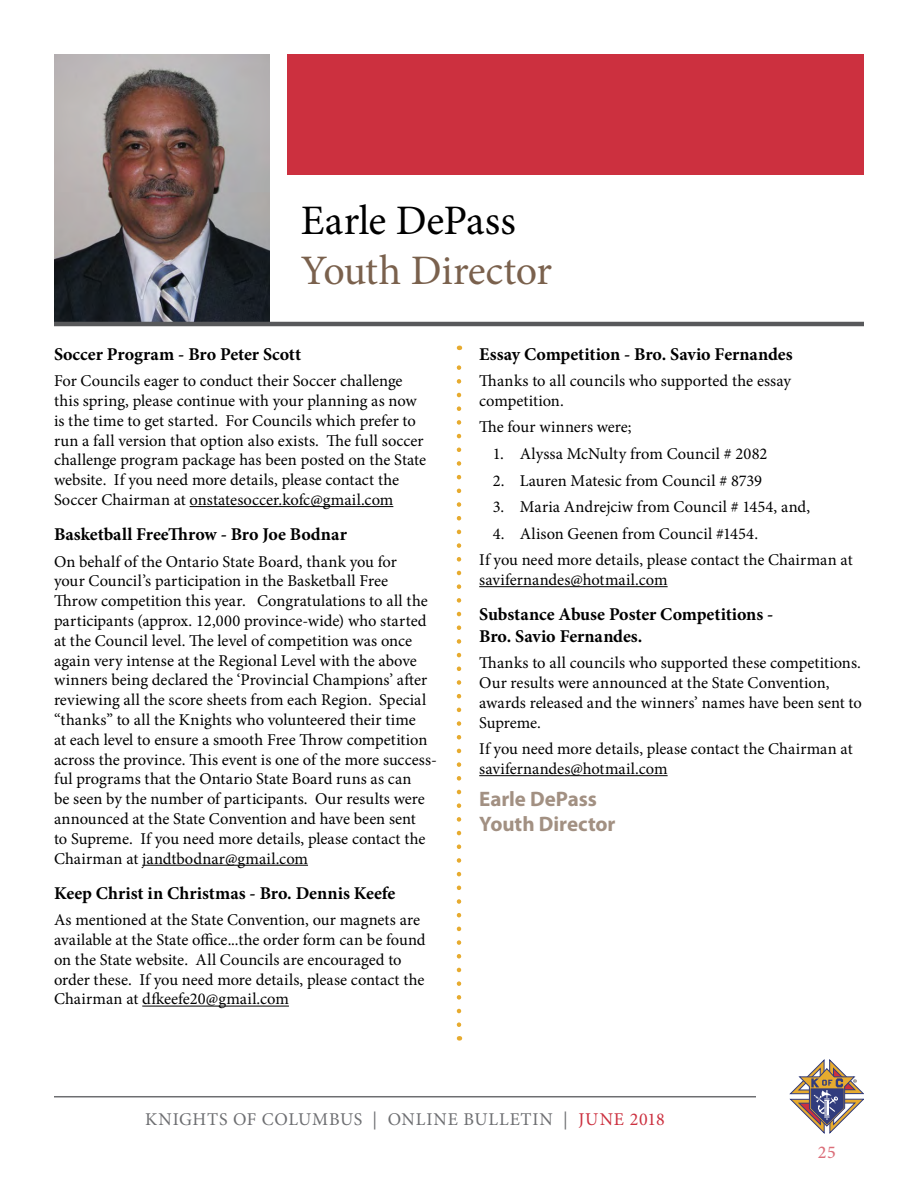
<style>
.page{position:relative;width:918px;height:1188px;background:#fff}
.page>*{position:absolute;margin:0;border:0;box-sizing:border-box;transform-origin:0 0}
.t1{font:42px "Minion Pro";letter-spacing:-.015em;color:#7a614d}
.t2{font:42px "Minion Pro";letter-spacing:-.01em;color:#000}
.t3{font:700 21px/25.2px "Myriad Pro";letter-spacing:-.005em;color:#a29082}
.t4{font:700 18px/21.6px "Minion Pro";letter-spacing:-.005em;color:#000}
.t5{font:18px "Minion Pro";letter-spacing:.045em;color:#6d6e71}
.t6{font:500 18px "Minion Pro";color:#db6e79}
.t7{font:16.5px/19.8px "Minion Pro";letter-spacing:.005em;color:#000}
.s1{color:#cc303f}
</style>
<div class="page">
<svg style="left:789px;top:1059px;width:75px;height:75px"></svg>
<hr style="left:54px;top:1096px;width:702px;height:1px;background:#6d6e71">
<svg style="left:457px;top:346px;width:4px;height:679px"></svg>
<div style="left:287px;top:54px;width:577px;height:121px;background:#cc303f"></div>
<img style="left:54px;top:54px;width:216px;height:268px">
<hr style="left:190px;top:506px;width:203px;height:1px;background:#000">
<hr style="left:142px;top:865px;width:166px;height:1px;background:#000">
<hr style="left:142px;top:1006px;width:147px;height:1px;background:#000">
<hr style="left:479px;top:586px;width:189px;height:1px;background:#000">
<hr style="left:479px;top:775px;width:189px;height:1px;background:#000">
<hr style="left:54px;top:322px;width:810px;height:4px;background:#58595b">
<h1 class="t2" style="left:301px;top:192px;width:216px">Earle DePass</h1>
<h1 class="t1" style="left:301px;top:242px;width:253px">Youth Director</h1>
<p class="t4" style="left:54px;top:343px;width:249px">Soccer Program - Bro Peter Scott</p>
<p class="t7" style="left:54px;top:371px;width:374px">For Councils eager to conduct their Soccer challenge this spring, please continue with your planning as now is the time to get started. For Councils which prefer to run a fall version that option also exists. The full soccer challenge program package has been posted on the State website. If you need more details, please contact the Soccer Chairman at onstatesoccer.kofc@gmail.com</p>
<p class="t4" style="left:54px;top:523px;width:294px">Basketball FreeThrow - Bro Joe Bodnar</p>
<p class="t7" style="left:54px;top:551px;width:385px">On behalf of the Ontario State Board, thank you for<br>your Council’s participation in the Basketball Free<br>Throw competition this year. Congratulations to all the participants (approx. 12,000 province-wide) who started at the Council level. The level of competition was once again very intense at the Regional Level with the above winners being declared the ‘Provincial Champions’ after reviewing all the score sheets from each Region. Special “thanks” to all the Knights who volunteered their time<br>at each level to ensure a smooth Free Throw competition across the province. This event is one of the more success&shy;ful programs that the Ontario State Board runs as can<br>be seen by the number of participants. Our results were announced at the State Convention and have been sent<br>to Supreme. If you need more details, please contact the Chairman at jandtbodnar@gmail.com</p>
<p class="t4" style="left:54px;top:882px;width:343px">Keep Christ in Christmas - Bro. Dennis Keefe</p>
<p class="t7" style="left:54px;top:910px;width:373px">As mentioned at the State Convention, our magnets are available at the State office...the order form can be found on the State website. All Councils are encouraged to order these. If you need more details, please contact the Chairman at dfkeefe20@gmail.com</p>
<p class="t4" style="left:479px;top:343px;width:315px">Essay Competition - Bro. Savio Fernandes</p>
<p class="t7" style="left:479px;top:371px;width:313px">Thanks to all councils who supported the essay competition.</p>
<p class="t7" style="left:479px;top:417px;width:154px">The four winners were;</p>
<p class="t7" style="left:493px;top:444px;width:276px">1. Alyssa McNulty from Council # 2082</p>
<p class="t7" style="left:493px;top:470px;width:271px">2. Lauren Matesic from Council # 8739</p>
<p class="t7" style="left:493px;top:497px;width:319px">3. Maria Andrejciw from Council # 1454, and,</p>
<p class="t7" style="left:479px;top:520px;width:375px;line-height:26.5px;text-indent:14px">4. Alison Geenen from Council #1454.<br>If you need more details, please contact the Chairman at</p>
<p class="t7" style="left:479px;top:570px;width:190px">savifernandes@hotmail.com</p>
<p class="t4" style="left:479px;top:603px;width:296px">Substance Abuse Poster Competitions -<br>Bro. Savio Fernandes.</p>
<p class="t7" style="left:479px;top:653px;width:384px">Thanks to all councils who supported these competitions.<br>Our results were announced at the State Convention, awards released and the winners’ names have been sent to Supreme.</p>
<p class="t7" style="left:479px;top:739px;width:375px">If you need more details, please contact the Chairman at savifernandes@hotmail.com</p>
<p class="t3" style="left:479px;top:786px;width:138px">Earle DePass<br>Youth Director</p>
<p class="t5" style="left:145px;top:1108px;width:521px">KNIGHTS OF COLUMBUS | ONLINE BULLETIN | <span class="s1">JUNE 2018</span></p>
<p class="t6" style="left:818px;top:1140px;width:19px">25</p>
</div>
